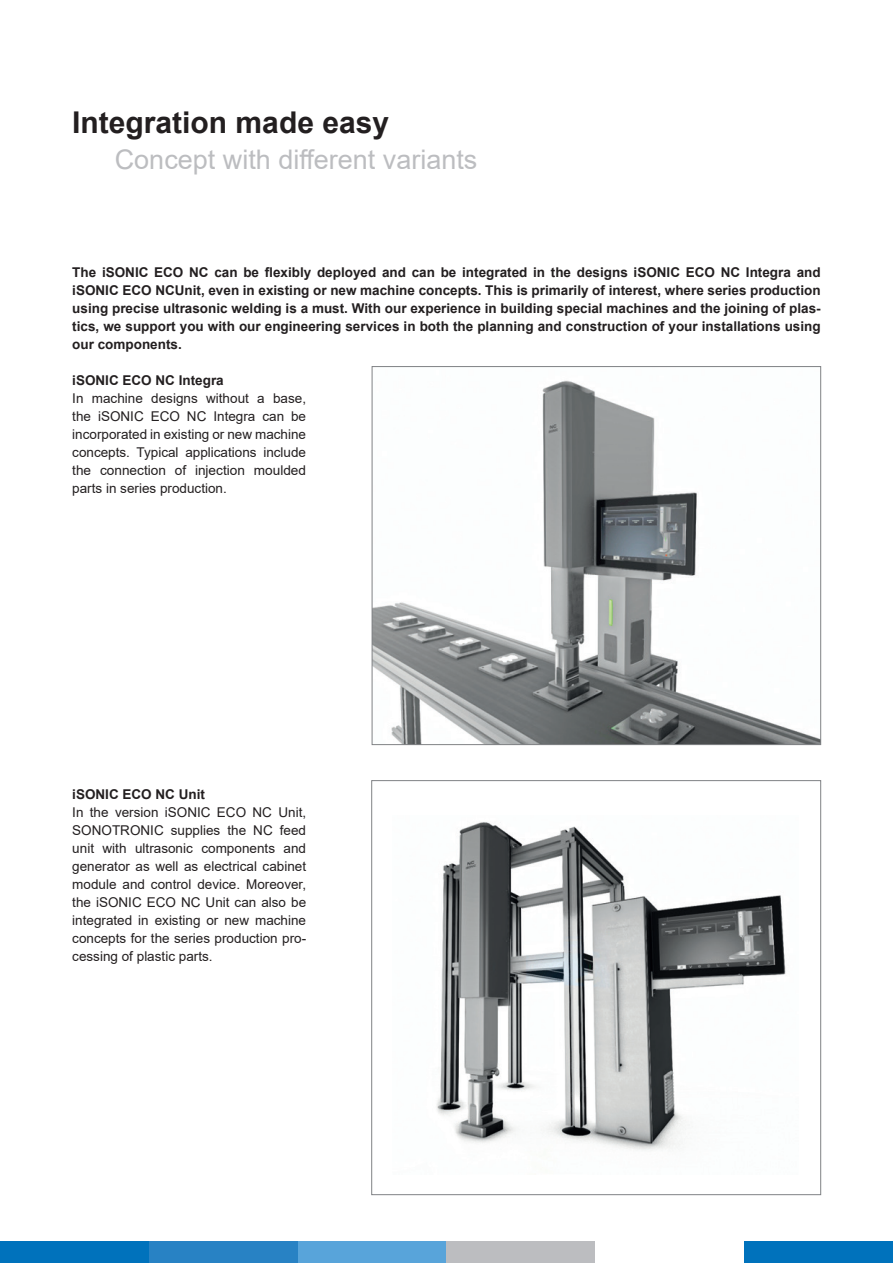
<style>
.page{position:relative;width:893px;height:1263px;background:#fff}
.page>*{position:absolute;margin:0;border:0;box-sizing:border-box;transform-origin:0 0}
.t1{font:700 30px "Arial";color:#231f20}
.t2{font:27px "Arial";color:#bcbdc0}
.t3{font:13.5px/18px "Arial";color:#231f20;text-align:justify}
.t4{font:700 13.5px/18px "Arial";color:#231f20;text-align:justify}
</style>
<div class="page">
<img style="left:374px;top:380px;width:445px;height:363px">
<img style="left:437px;top:822px;width:349px;height:329px">
<div style="left:0;top:1242px;width:149px;height:21px;background:#0072bc"></div>
<div style="left:149px;top:1242px;width:149px;height:21px;background:#2882c4"></div>
<div style="left:298px;top:1242px;width:148px;height:21px;background:#58a4da"></div>
<div style="left:446px;top:1242px;width:149px;height:21px;background:#bcbdc0"></div>
<div style="left:744px;top:1242px;width:149px;height:21px;background:#0072bc"></div>
<h1 class="t1" style="left:72px;top:101px;width:318px">Integration made easy</h1>
<h2 class="t2" style="left:115px;top:140px;width:364px">Concept with different variants</h2>
<p class="t4" style="left:72px;top:263px;width:750px">The iSONIC ECO NC can be flexibly deployed and can be integrated in the designs iSONIC ECO NC Integra and iSONIC ECO NCUnit, even in existing or new machine concepts. This is primarily of interest, where series production using precise ultrasonic welding is a must. With our experience in building special machines and the joining of plas&shy;tics, we support you with our engineering services in both the planning and construction of your installations using our components.</p>
<p class="t4" style="left:72px;top:371px;width:153px">iSONIC ECO NC Integra</p>
<p class="t3" style="left:72px;top:389px;width:235px">In machine designs without a base, the iSONIC ECO NC Integra can be incorporated in existing or new machine concepts. Typical applications include the connection of injection moulded parts in series production.</p>
<p class="t4" style="left:72px;top:785px;width:134px">iSONIC ECO NC Unit</p>
<p class="t3" style="left:72px;top:803px;width:235px">In the version iSONIC ECO NC Unit, SONOTRONIC supplies the NC feed unit with ultrasonic components and generator as well as electrical cabinet module and control device. Moreover, the iSONIC ECO NC Unit can also be integrated in existing or new machine concepts for the series production pro&shy;cessing of plastic parts.</p>
</div>
